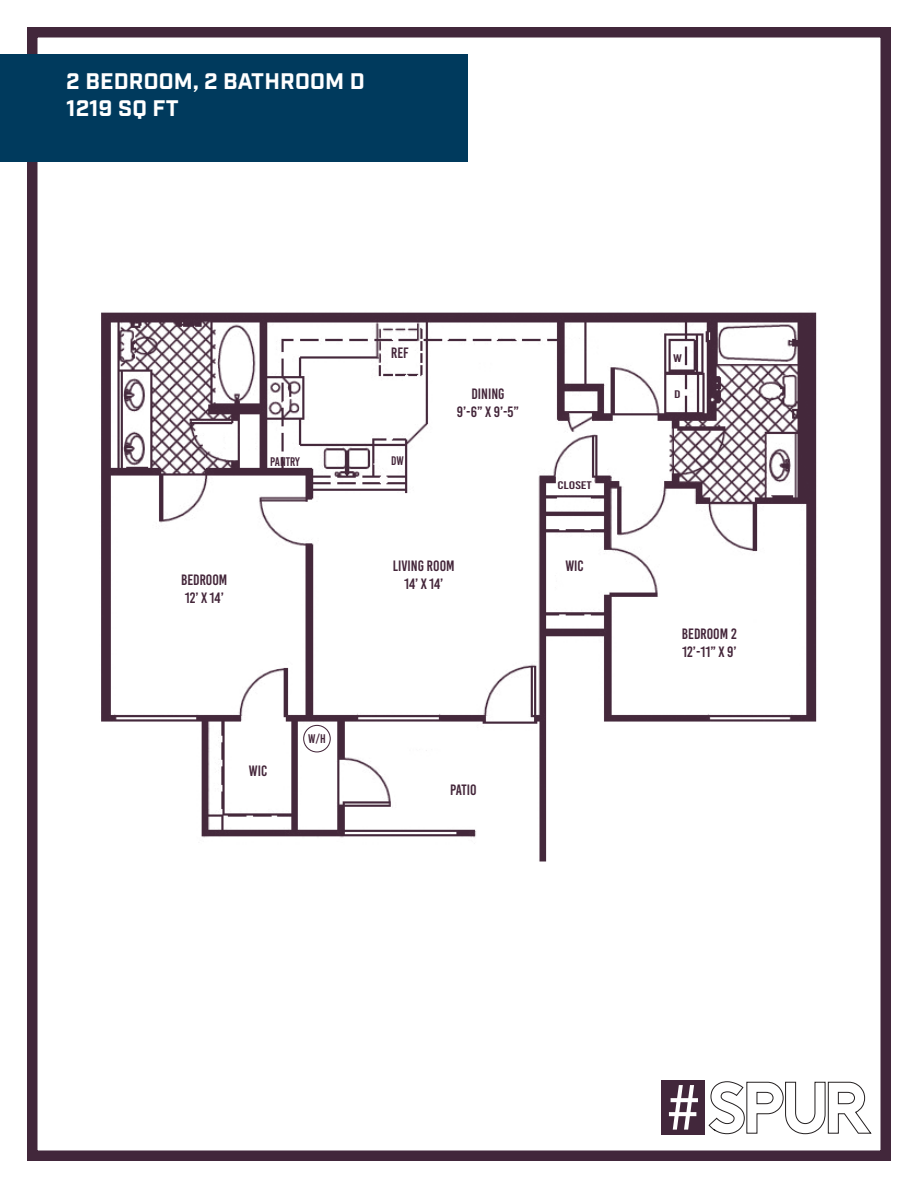
<style>
.page{position:relative;width:918px;height:1188px;background:#fff}
.page>*{position:absolute;margin:0;border:0;box-sizing:border-box;transform-origin:0 0}
.t1{font:700 22.5px "Industry";letter-spacing:.01em;color:#fff}
.t2{font:15px/18px "Bebas Kai";color:#44263a;text-align:center}
.t3{font:12.45px "Bebas Kai";letter-spacing:-.005em;color:#44263a}
.t4{font:11.1px "Bebas Kai";color:#44263a;scale:1.36 1}
</style>
<div class="page">
<div style="left:27px;top:27px;width:864px;height:1134px;border:10px solid #42273b"></div>
<div style="left:0;top:54px;width:468px;height:108px;background:#003a5d"></div>
<svg style="left:708px;top:1081px;width:164px;height:54px"></svg>
<div style="left:662px;top:1080px;width:43px;height:55px;background:#42273b"></div>
<svg style="left:669px;top:1085px;width:29px;height:45px"></svg>
<img style="left:101px;top:312px;width:716px;height:550px">
<div style="left:303px;top:725px;width:28px;height:27px;border:1px solid #44263a;border-radius:50%"></div>
<p class="t1" style="left:66px;top:68px;width:300px">2 BEDROOM, 2 BATHROOM D</p>
<p class="t1" style="left:66px;top:95px;width:114px">1219 SQ FT</p>
<p class="t2" style="left:181px;top:571px;width:48px;text-align:left">BEDROOM<br>12’ X 14’</p>
<p class="t3" style="left:270px;top:455px;width:32px">PANTRY</p>
<p class="t2" style="left:249px;top:762px;width:20px">WIC</p>
<p class="t3" style="left:308px;top:732px;width:19px">W/H</p>
<p class="t2" style="left:391px;top:344px;width:19px">REF</p>
<p class="t3" style="left:391px;top:454px;width:14px">DW</p>
<p class="t2" style="left:457px;top:385px;width:64px">DINING<br>9’-6” X 9’-5”</p>
<p class="t2" style="left:393px;top:557px;width:63px">LIVING ROOM<br>14’ X 14’</p>
<p class="t4" style="left:557px;top:480px;width:27px">CLOSET</p>
<p class="t2" style="left:565px;top:557px;width:20px">WIC</p>
<p class="t2" style="left:450px;top:781px;width:28px">PATIO</p>
<p class="t4" style="left:673px;top:352px;width:8px">W</p>
<p class="t4" style="left:674px;top:388px;width:6px">D</p>
<p class="t2" style="left:682px;top:625px;width:56px;text-align:left">BEDROOM 2<br>12’-11” X 9’</p>
</div>
